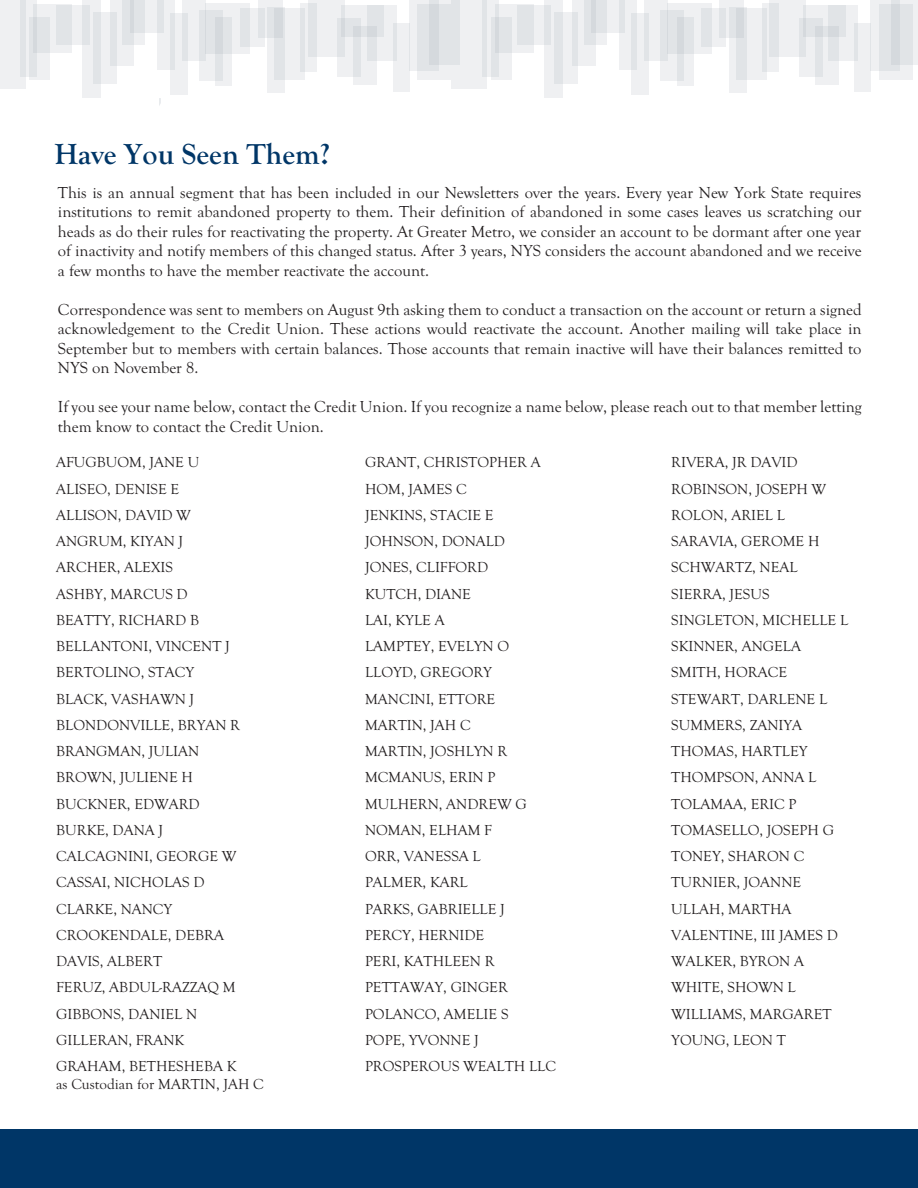
<style>
.page{position:relative;width:918px;height:1188px;background:#fff}
.page>*{position:absolute;margin:0;border:0;box-sizing:border-box;transform-origin:0 0}
.t1{font:700 30px "Goudy Old Sty";color:#003667}
.t2{font:16.5px/19.5px "Goudy Old Sty";color:#231f20;text-align:justify}
.t3{font:15px/26.2px "Goudy Old Sty";color:#231f20}
</style>
<div class="page">
<div style="left:0;top:1130px;width:918px;height:58px;background:#003667"></div>
<svg style="left:418px;top:65px;width:33px;height:15px"></svg>
<svg style="left:409px;top:0;width:29px;height:70px;fill:#e1e4e7"></svg>
<div style="left:393px;top:24px;width:16px;height:68px;background:#eff0f2"></div>
<div style="left:367px;top:5px;width:29px;height:56px;background:linear-gradient(to bottom,#eef0f2,#edeef0)"></div>
<div style="left:342px;top:5px;width:42px;height:32px;background:linear-gradient(to bottom,#ebecef,#e0e3e6)"></div>
<div style="left:353px;top:26px;width:24px;height:58px;background:linear-gradient(to bottom,#dbdfe2,#f3f3f5)"></div>
<div style="left:337px;top:19px;width:24px;height:58px;background:linear-gradient(to right,#f4f4f6,#dee1e4)"></div>
<div style="left:308px;top:0;width:36px;height:57px;background:linear-gradient(to right,#f3f3f5,#e8eaec)"></div>
<div style="left:301px;top:3px;width:16px;height:68px;background:linear-gradient(to bottom,#e3e6e9,#ecedf0)"></div>
<div style="left:274px;top:9px;width:31px;height:71px;background:linear-gradient(to bottom,#ebedef,#edeef0)"></div>
<div style="left:258px;top:0;width:25px;height:38px;background:linear-gradient(to bottom,#eceef0,#e6e9eb)"></div>
<div style="left:240px;top:8px;width:24px;height:38px;background:linear-gradient(to bottom,#e7e9ec,#edeff1)"></div>
<div style="left:205px;top:4px;width:45px;height:50px;background:linear-gradient(to right,#f2f3f5,#e7e9ec)"></div>
<div style="left:216px;top:17px;width:16px;height:69px;background:linear-gradient(to bottom,#dde0e4,#f2f3f4)"></div>
<div style="left:199px;top:10px;width:24px;height:70px;background:linear-gradient(to right,#f3f4f5,#d8dce0)"></div>
<div style="left:182px;top:0;width:24px;height:61px;background:linear-gradient(to right,#f4f4f6,#e5e8ea)"></div>
<div style="left:170px;top:13px;width:17px;height:82px;background:linear-gradient(to bottom,#e8eaec,#f0f1f3)"></div>
<div style="left:158px;top:0;width:17px;height:70px;background:linear-gradient(to bottom,#eceef0,#eaecee)"></div>
<div style="left:130px;top:0;width:33px;height:32px;background:linear-gradient(to bottom,#ecedef,#ecedef)"></div>
<div style="left:110px;top:0;width:24px;height:66px;background:#eff0f2"></div>
<div style="left:122px;top:0;width:23px;height:44px;background:linear-gradient(to bottom,#dbdfe3,#e6e8eb)"></div>
<div style="left:93px;top:13px;width:24px;height:71px;background:linear-gradient(to bottom,#e8eaed,#eeeff1)"></div>
<div style="left:83px;top:0;width:18px;height:98px;background:linear-gradient(to bottom,#e6e8eb,#ebecef)"></div>
<div style="left:56px;top:5px;width:34px;height:39px;background:linear-gradient(to bottom,#e9ebed,#e9ebed)"></div>
<div style="left:34px;top:5px;width:38px;height:48px;background:linear-gradient(to bottom,#e5e7ea,#eaecee)"></div>
<div style="left:30px;top:17px;width:20px;height:63px;background:linear-gradient(to right,#f0f1f3,#e5e7ea)"></div>
<svg style="left:25px;top:0;width:12px;height:76px"></svg>
<div style="left:0;top:0;width:25px;height:88px;background:linear-gradient(to bottom,#ecedf0,#eeeff1)"></div>
<div style="left:430px;top:0;width:30px;height:65px;background:#e1e4e7"></div>
<div style="left:268px;top:7px;width:17px;height:86px;background:linear-gradient(to bottom,#d5d9dd,#eeeff1)"></div>
<div style="left:879px;top:4px;width:34px;height:76px;background:#eff0f2"></div>
<div style="left:871px;top:0;width:29px;height:70px;background:linear-gradient(to bottom,#e7e9ec,#e5e7ea)"></div>
<div style="left:855px;top:24px;width:16px;height:68px;background:#eff0f2"></div>
<div style="left:829px;top:5px;width:29px;height:56px;background:linear-gradient(to bottom,#ecedef,#edeef1)"></div>
<div style="left:803px;top:5px;width:42px;height:32px;background:linear-gradient(to right,#f5f5f7,#dfe3e6)"></div>
<div style="left:815px;top:26px;width:24px;height:58px;background:linear-gradient(to bottom,#dbdfe2,#f3f3f5)"></div>
<div style="left:799px;top:19px;width:24px;height:58px;background:linear-gradient(to right,#f4f4f6,#dee1e4)"></div>
<div style="left:770px;top:0;width:36px;height:57px;background:linear-gradient(to right,#f0f1f3,#e8eaed)"></div>
<div style="left:762px;top:3px;width:16px;height:68px;background:linear-gradient(to bottom,#e1e4e7,#e9ebee)"></div>
<div style="left:736px;top:9px;width:30px;height:71px;background:linear-gradient(to bottom,#ebedef,#edeef0)"></div>
<div style="left:720px;top:0;width:24px;height:38px;background:#eff0f2"></div>
<div style="left:701px;top:8px;width:25px;height:38px;background:linear-gradient(to bottom,#e5e7ea,#ebedef)"></div>
<div style="left:667px;top:4px;width:44px;height:50px;background:linear-gradient(to right,#f3f3f5,#e5e8ea)"></div>
<div style="left:677px;top:17px;width:16px;height:69px;background:linear-gradient(to bottom,#dde0e4,#f2f3f4)"></div>
<div style="left:660px;top:10px;width:24px;height:70px;background:linear-gradient(to right,#f3f3f5,#dadee2)"></div>
<div style="left:644px;top:0;width:24px;height:61px;background:linear-gradient(to right,#f4f4f6,#e3e6e9)"></div>
<div style="left:632px;top:13px;width:17px;height:82px;background:linear-gradient(to bottom,#e8eaec,#f0f1f3)"></div>
<div style="left:619px;top:0;width:18px;height:70px;background:linear-gradient(to bottom,#ecedf0,#e8eaed)"></div>
<div style="left:591px;top:0;width:34px;height:32px;background:linear-gradient(to bottom,#eaecee,#eaecee)"></div>
<div style="left:572px;top:0;width:24px;height:66px;background:#eff0f2"></div>
<div style="left:584px;top:0;width:22px;height:44px;background:linear-gradient(to right,#dde0e4,#e4e7e9)"></div>
<div style="left:554px;top:13px;width:24px;height:71px;background:linear-gradient(to bottom,#e7e9ec,#eeeff1)"></div>
<div style="left:545px;top:0;width:18px;height:98px;background:linear-gradient(to bottom,#e7e9ec,#ebecef)"></div>
<div style="left:517px;top:5px;width:34px;height:39px;background:linear-gradient(to bottom,#eaebee,#eaebee)"></div>
<div style="left:495px;top:5px;width:39px;height:48px;background:linear-gradient(to bottom,#e4e7e9,#e9ebed)"></div>
<div style="left:491px;top:17px;width:21px;height:63px;background:linear-gradient(to bottom,#dce0e3,#f2f2f4)"></div>
<svg style="left:487px;top:0;width:12px;height:76px"></svg>
<div style="left:452px;top:0;width:35px;height:88px;background:linear-gradient(to bottom,#e9ebee,#edeff1)"></div>
<svg style="left:891px;top:0;width:27px;height:65px;fill:#e1e4e7"></svg>
<div style="left:729px;top:7px;width:18px;height:86px;background:linear-gradient(to bottom,#d8dce0,#eeeff1)"></div>
<h1 class="t1" style="left:55px;top:137px;width:277px">Have You Seen Them?</h1>
<p class="t2" style="left:58px;top:183px;width:805px">This is an annual segment that has been included in our Newsletters over the years. Every year New York State requires institutions to remit abandoned property to them. Their definition of abandoned in some cases leaves us scratching our heads as do their rules for reactivating the property. At Greater Metro, we consider an account to be dormant after one year of inactivity and notify members of this changed status. After 3 years, NYS considers the account abandoned and we receive a few months to have the member reactivate the account.</p>
<p class="t2" style="left:58px;top:300px;width:805px">Correspondence was sent to members on August 9th asking them to conduct a transaction on the account or return a signed acknowledgement to the Credit Union. These actions would reactivate the account. Another mailing will take place in September but to members with certain balances. Those accounts that remain inactive will have their balances remitted to NYS on November 8.</p>
<p class="t2" style="left:58px;top:398px;width:805px">If you see your name below, contact the Credit Union. If you recognize a name below, please reach out to that member letting them know to contact the Credit Union.</p>
<p class="t3" style="left:56px;top:450px;width:185px">AFUGBUOM, JANE U<br>ALISEO, DENISE E<br>ALLISON, DAVID W<br>ANGRUM, KIYAN J<br>ARCHER, ALEXIS<br>ASHBY, MARCUS D<br>BEATTY, RICHARD B<br>BELLANTONI, VINCENT J<br>BERTOLINO, STACY<br>BLACK, VASHAWN J<br>BLONDONVILLE, BRYAN R<br>BRANGMAN, JULIAN<br>BROWN, JULIENE H<br>BUCKNER, EDWARD<br>BURKE, DANA J<br>CALCAGNINI, GEORGE W<br>CASSAI, NICHOLAS D<br>CLARKE, NANCY<br>CROOKENDALE, DEBRA<br>DAVIS, ALBERT<br>FERUZ, ABDUL-RAZZAQ M<br>GIBBONS, DANIEL N<br>GILLERAN, FRANK<br>GRAHAM, BETHESHEBA K</p>
<p class="t3" style="left:56px;top:1071px;width:209px">as Custodian for MARTIN, JAH C</p>
<p class="t3" style="left:365px;top:450px;width:193px">GRANT, CHRISTOPHER A<br>HOM, JAMES C<br>JENKINS, STACIE E<br>JOHNSON, DONALD<br>JONES, CLIFFORD<br>KUTCH, DIANE<br>LAI, KYLE A<br>LAMPTEY, EVELYN O<br>LLOYD, GREGORY<br>MANCINI, ETTORE<br>MARTIN, JAH C<br>MARTIN, JOSHLYN R<br>MCMANUS, ERIN P<br>MULHERN, ANDREW G<br>NOMAN, ELHAM F<br>ORR, VANESSA L<br>PALMER, KARL<br>PARKS, GABRIELLE J<br>PERCY, HERNIDE<br>PERI, KATHLEEN R<br>PETTAWAY, GINGER<br>POLANCO, AMELIE S<br>POPE, YVONNE J<br>PROSPEROUS WEALTH LLC</p>
<p class="t3" style="left:671px;top:450px;width:178px">RIVERA, JR DAVID<br>ROBINSON, JOSEPH W<br>ROLON, ARIEL L<br>SARAVIA, GEROME H<br>SCHWARTZ, NEAL<br>SIERRA, JESUS<br>SINGLETON, MICHELLE L<br>SKINNER, ANGELA<br>SMITH, HORACE<br>STEWART, DARLENE L<br>SUMMERS, ZANIYA<br>THOMAS, HARTLEY<br>THOMPSON, ANNA L<br>TOLAMAA, ERIC P<br>TOMASELLO, JOSEPH G<br>TONEY, SHARON C<br>TURNIER, JOANNE<br>ULLAH, MARTHA<br>VALENTINE, III JAMES D<br>WALKER, BYRON A<br>WHITE, SHOWN L<br>WILLIAMS, MARGARET<br>YOUNG, LEON T</p>
</div>
